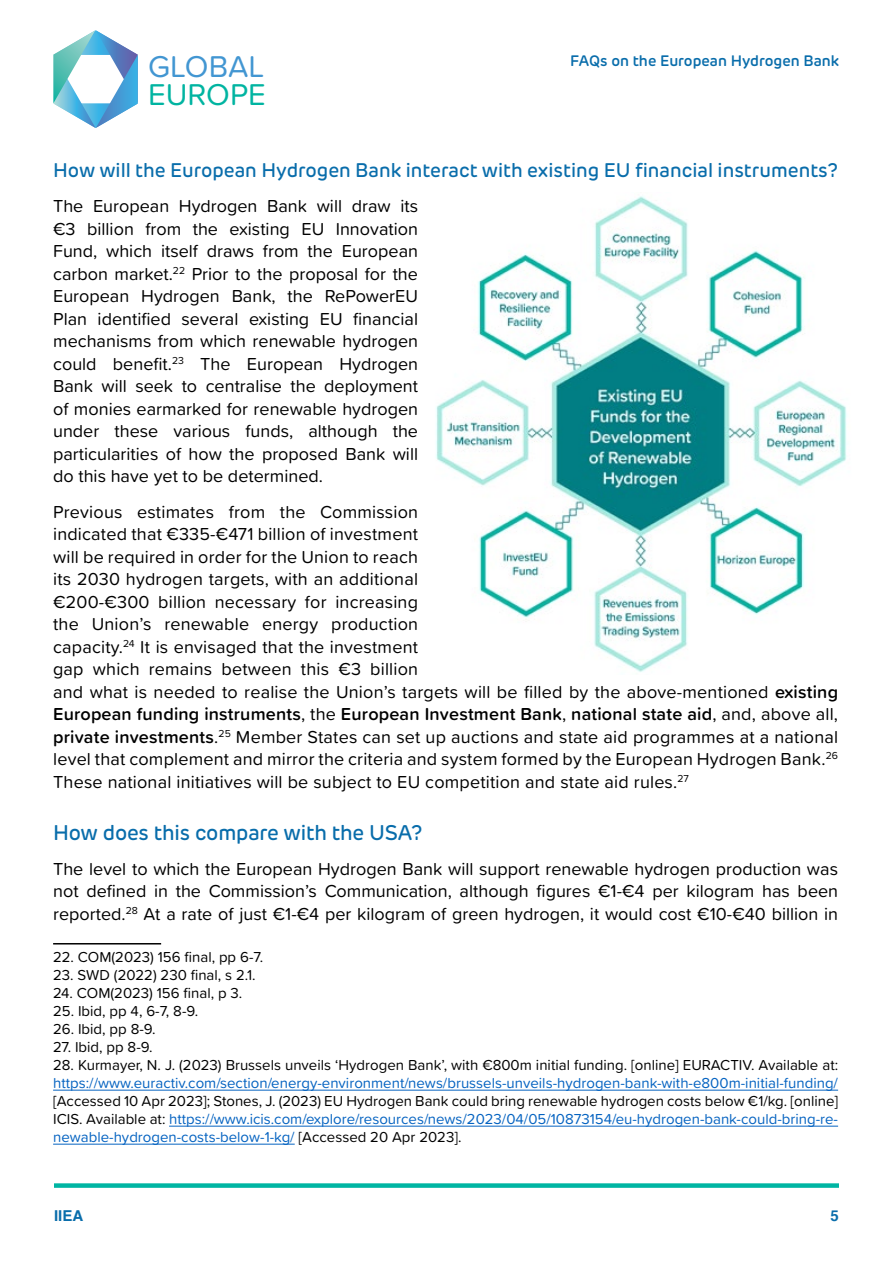
<style>
.page{position:relative;width:893px;height:1263px;background:#fff}
.page>*{position:absolute;margin:0;border:0;box-sizing:border-box;transform-origin:0 0}
.t1{font:31.2px "Proxima Soft";color:#4296d2}
.t2{font:31.2px "Proxima Soft";color:#00b4a1}
.t3{font:500 21px "New Rubrik Edge";letter-spacing:-.01em;color:#096dab}
.t4{font:500 19.5px "New Rubrik Edge";color:#096dab}
.t5{font:18px/22.5px "Proxima Soft";letter-spacing:.01em;color:#000;text-align:justify}
.t6{font:15px/18px "Proxima Soft";color:#000;text-align:justify}
.t7{font:15px "Proxima Soft";color:#0563c1}
.t8{font:600 15px "New Rubrik Edge";color:#096dab}
.t9{font:700 15px "Helvetica";color:#096dab}
.s1{font-weight:600}
.s2{color:#0563c1}
</style>
<div class="page">
<svg style="left:53px;top:30px;width:85px;height:98px"></svg>
<div style="left:54px;top:1183px;width:785px;height:5px;background:#00b5a3"></div>
<hr style="left:53px;top:943px;width:108px;height:1px;background:#000">
<hr style="left:53px;top:1090px;width:785px;height:1px;background:#0563c1">
<hr style="left:169px;top:1126px;width:669px;height:1px;background:#0563c1">
<hr style="left:53px;top:1144px;width:242px;height:1px;background:#0563c1">
<img style="left:436px;top:196px;width:411px;height:476px">
<h1 class="t1" style="left:148px;top:43px;width:118px">GLOBAL</h1>
<h1 class="t2" style="left:148px;top:71px;width:119px">EUROPE</h1>
<p class="t8" style="left:570px;top:51px;width:270px">FAQs on the European Hydrogen Bank</p>
<p class="t4" style="left:53px;top:158px;width:786px">How will the European Hydrogen Bank interact with existing EU financial instruments?</p>
<p class="t5" style="left:53px;top:194px;width:366px">The European Hydrogen Bank will draw its €3 billion from the existing EU Innovation Fund, which itself draws from the European carbon market.<sup>22</sup> Prior to the proposal for the European Hydrogen Bank, the RePowerEU Plan identified several existing EU financial mechanisms from which renewable hydrogen could benefit.<sup>23</sup> The European Hydrogen Bank will seek to centralise the deployment of monies earmarked for renewable hydrogen under these various funds, although the particularities of how the proposed Bank will do this have yet to be determined.</p>
<p class="t5" style="left:53px;top:499px;width:787px;text-align:left">Previous estimates from the Commission<br>indicated that €335-€471 billion of investment<br>will be required in order for the Union to reach<br>its 2030 hydrogen targets, with an additional<br>€200-€300 billion necessary for increasing<br>the Union’s renewable energy production<br>capacity.<sup>24</sup> It is envisaged that the investment<br>gap which remains between this €3 billion<br>and what is needed to realise the Union’s targets will be filled by the above-mentioned <span class="s1">existing European funding instruments</span>, the <span class="s1">European Investment Bank</span>, <span class="s1">national state aid</span>, and, above all, <span class="s1">private investments</span>.<sup>25</sup> Member States can set up auctions and state aid programmes at a national level that complement and mirror the criteria and system formed by the European Hydrogen Bank.<sup>26<br></sup>These national initiatives will be subject to EU competition and state aid rules.<sup>27</sup></p>
<p class="t3" style="left:53px;top:819px;width:371px">How does this compare with the USA?</p>
<p class="t5" style="left:53px;top:857px;width:786px">The level to which the European Hydrogen Bank will support renewable hydrogen production was not defined in the Commission’s Communication, although figures €1-€4 per kilogram has been reported.<sup>28</sup> At a rate of just €1-€4 per kilogram of green hydrogen, it would cost €10-€40 billion in</p>
<p class="t6" style="left:53px;top:947px;width:212px">22. COM(2023) 156 final, pp 6-7.</p>
<p class="t6" style="left:53px;top:965px;width:204px">23. SWD (2022) 230 final, s 2.1.</p>
<p class="t6" style="left:53px;top:983px;width:191px">24. COM(2023) 156 final, p 3.</p>
<p class="t6" style="left:53px;top:1001px;width:147px">25. Ibid, pp 4, 6-7, 8-9.</p>
<p class="t6" style="left:53px;top:1019px;width:104px">26. Ibid, pp 8-9.</p>
<p class="t6" style="left:53px;top:1037px;width:101px">27. Ibid, pp 8-9.</p>
<p class="t6" style="left:53px;top:1055px;width:786px">28. Kurmayer, N. J. (2023) Brussels unveils ‘Hydrogen Bank’, with €800m initial funding. [online] EURACTIV. Available at:</p>
<p class="t7" style="left:53px;top:1071px;width:786px">https://www.euractiv.com/section/energy-environment/news/brussels-unveils-hydrogen-bank-with-e800m-initial-funding/</p>
<p class="t6" style="left:53px;top:1091px;width:786px">[Accessed 10 Apr 2023]; Stones, J. (2023) EU Hydrogen Bank could bring renewable hydrogen costs below €1/kg. [online] ICIS. Available at: <span class="s2">https://www.icis.com/explore/resources/news/2023/04/05/10873154/eu-hydrogen-bank-could-bring-re&shy;newable-hydrogen-costs-below-1-kg/</span> [Accessed 20 Apr 2023].</p>
<p class="t9" style="left:54px;top:1204px;width:31px">IIEA</p>
<p class="t9" style="left:831px;top:1204px;width:10px">5</p>
</div>
